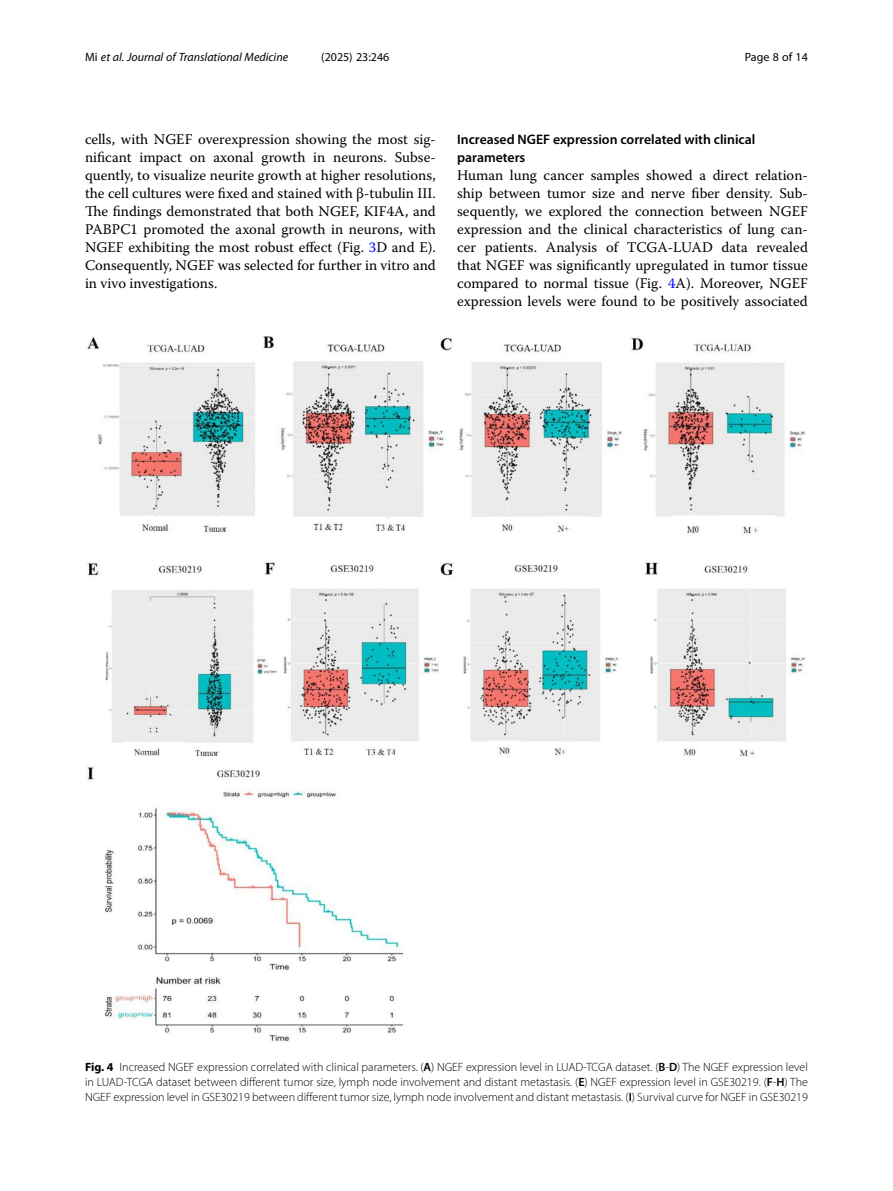
<style>
.page{position:relative;width:893px;height:1191px;background:#fff}
.page>*{position:absolute;margin:0;border:0;box-sizing:border-box;transform-origin:0 0}
.Body_Text{font:14.7px/18px "Warnock Pro";color:#000;text-align:justify}
.Head_2{font:600 13.8px/18px "Myriad Pro";color:#000}
.Figure_Caption{font:300 12px/15px "Myriad Pro";color:#000;text-align:justify}
.t1{font:italic 12px "Myriad Pro";color:#000}
.t2{font:12px "Myriad Pro";color:#000}
.s1{font-style:normal}
.s2{color:#00f}
.s3{font-weight:700}
.s4{font-weight:600}
</style>
<div class="page">
<img style="left:87px;top:336px;width:718px;height:706px">
<p class="t1" style="left:85px;top:50px;width:205px"><span class="s1">Mi</span> et al. Journal of Translational Medicine</p>
<p class="t2" style="left:321px;top:50px;width:70px">(2025) 23:246</p>
<p class="t2" style="left:745px;top:50px;width:65px">Page 8 of 14</p>
<p class="Body_Text" style="left:85px;top:130px;width:352px">cells, with NGEF overexpression showing the most sig&shy;nificant impact on axonal growth in neurons. Subse&shy;quently, to visualize neurite growth at higher resolutions, the cell cultures were fixed and stained with β-tubulin III.<br>The findings demonstrated that both NGEF, KIF4A, and PABPC1 promoted the axonal growth in neurons, with NGEF exhibiting the most robust effect (Fig. <span class="s2">3</span>D and E).<br>Consequently, NGEF was selected for further in vitro and in vivo investigations.</p>
<p class="Head_2" style="left:457px;top:130px;width:300px">Increased NGEF expression correlated with clinical parameters</p>
<p class="Body_Text" style="left:457px;top:166px;width:352px">Human lung cancer samples showed a direct relation&shy;ship between tumor size and nerve fiber density. Sub&shy;sequently, we explored the connection between NGEF expression and the clinical characteristics of lung can&shy;cer patients. Analysis of TCGA-LUAD data revealed that NGEF was significantly upregulated in tumor tissue compared to normal tissue (Fig. <span class="s2">4</span>A). Moreover, NGEF expression levels were found to be positively associated</p>
<p class="Figure_Caption" style="left:85px;top:1059px;width:724px"><span class="s3">Fig. 4</span> Increased NGEF expression correlated with clinical parameters. (<span class="s4">A</span>) NGEF expression level in LUAD-TCGA dataset. (<span class="s4">B</span>-<span class="s4">D</span>) The NGEF expression level in LUAD-TCGA dataset between different tumor size, lymph node involvement and distant metastasis. (<span class="s4">E</span>) NGEF expression level in GSE30219. (<span class="s4">F</span>-<span class="s4">H</span>) The NGEF expression level in GSE30219 between different tumor size, lymph node involvement and distant metastasis. (<span class="s4">I</span>) Survival curve for NGEF in GSE30219</p>
</div>
